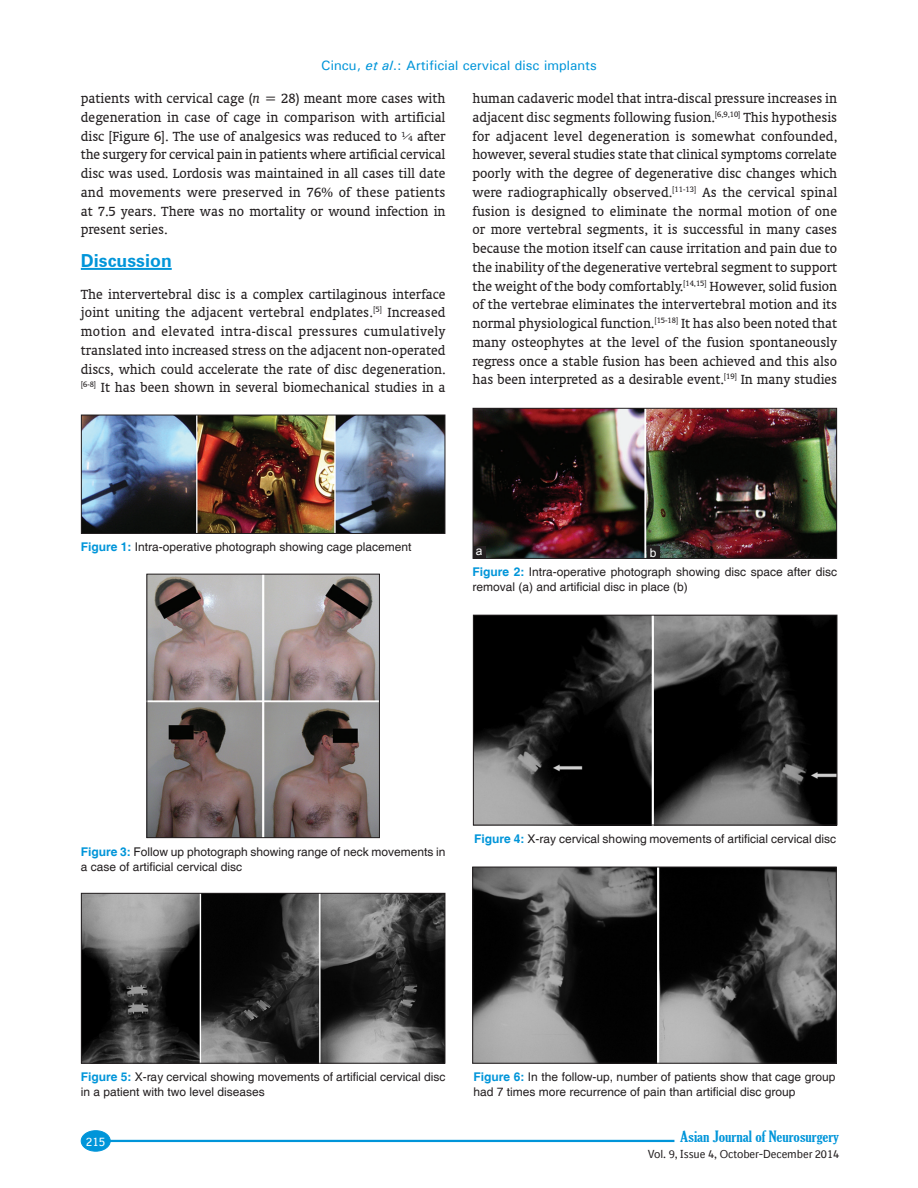
<style>
.page{position:relative;width:918px;height:1188px;background:#fff}
.page>*{position:absolute;margin:0;border:0;box-sizing:border-box;transform-origin:0 0}
.t1{font:700 18px "Zurich BT";color:#0095d9}
.TX{font:15px/18.8px "Oranda BT";color:#231f20;text-align:justify}
.RF_RECTO{font:extra-condensed 15px "Gloucester";color:#0095d9;scale:1.25 1}
.t2{font:500 13.5px "Univers";color:#0095d9}
.FGC{font:12px/15px "Helvetica";color:#231f20}
.FOLIO{font:12px "BI Sans";color:#fff}
.LABEL{font:12px "Arial";color:#fff}
.RF_RECTO_1{font:11.25px "BI Sans";letter-spacing:-.005em;color:#231f20}
.s1{font-style:italic}
.s2{font-weight:700;color:#0095d9}
</style>
<div class="page">
<hr style="left:100px;top:1140px;width:574px;height:2px;background:#0095d9">
<div style="left:81px;top:1131px;width:29px;height:20px;background:#0095d9;border-radius:50%"></div>
<div style="left:81px;top:1130px;width:30px;height:22px;border:1px solid #0095d9;border-radius:50%"></div>
<hr style="left:81px;top:268px;width:91px;height:2px;background:#0095d9">
<img style="left:83px;top:417px;width:360px;height:115px">
<div style="left:81px;top:415px;width:364px;height:119px;border:1px solid #231f20"></div>
<img style="left:475px;top:617px;width:360px;height:206px">
<div style="left:473px;top:615px;width:364px;height:210px;border:1px solid #231f20"></div>
<img style="left:475px;top:410px;width:360px;height:147px">
<div style="left:473px;top:408px;width:364px;height:151px;border:1px solid #231f20"></div>
<div style="left:647px;top:546px;width:12px;height:13px;background:#231f20"></div>
<div style="left:473px;top:546px;width:13px;height:13px;background:#231f20"></div>
<img style="left:83px;top:895px;width:360px;height:166px">
<div style="left:81px;top:893px;width:364px;height:170px;border:1px solid #231f20"></div>
<img style="left:474px;top:869px;width:360px;height:192px">
<div style="left:472px;top:867px;width:364px;height:196px;border:1px solid #231f20"></div>
<img style="left:149px;top:576px;width:229px;height:260px">
<div style="left:147px;top:574px;width:233px;height:264px;border:1px solid #231f20"></div>
<p class="t2" style="left:321px;top:57px;width:277px">Cincu, <span class="s1">et al</span>.: Artificial cervical disc implants</p>
<p class="TX" style="left:81px;top:89px;width:366px">patients with cervical cage (<span class="s1">n</span> = 28) meant more cases with degeneration in case of cage in comparison with artificial disc [Figure 6]. The use of analgesics was reduced to ¼ after the surgery for cervical pain in patients where artificial cervical disc was used. Lordosis was maintained in all cases till date and movements were preserved in 76% of these patients at 7.5 years. There was no mortality or wound infection in present series.</p>
<h1 class="t1" style="left:81px;top:250px;width:92px">Discussion</h1>
<p class="TX" style="left:81px;top:284px;width:366px">The intervertebral disc is a complex cartilaginous interface joint uniting the adjacent vertebral endplates.<sup>[5]</sup> Increased motion and elevated intra‑discal pressures cumulatively translated into increased stress on the adjacent non‑operated discs, which could accelerate the rate of disc degeneration. <sup>[6‑8]</sup> It has been shown in several biomechanical studies in a</p>
<p class="TX" style="left:472px;top:89px;width:366px">human cadaveric model that intra‑discal pressure increases in adjacent disc segments following fusion.<sup>[6,9,10]</sup> This hypothesis for adjacent level degeneration is somewhat confounded, however, several studies state that clinical symptoms correlate poorly with the degree of degenerative disc changes which were radiographically observed.<sup>[11‑13]</sup> As the cervical spinal fusion is designed to eliminate the normal motion of one or more vertebral segments, it is successful in many cases because the motion itself can cause irritation and pain due to the inability of the degenerative vertebral segment to support the weight of the body comfortably.<sup>[14,15]</sup> However, solid fusion of the vertebrae eliminates the intervertebral motion and its normal physiological function.<sup>[15‑18]</sup> It has also been noted that many osteophytes at the level of the fusion spontaneously regress once a stable fusion has been achieved and this also has been interpreted as a desirable event.<sup>[19]</sup> In many studies</p>
<p class="FGC" style="left:81px;top:540px;width:332px"><span class="s2">Figure 1:</span> Intra‑operative photograph showing cage placement</p>
<p class="LABEL" style="left:476px;top:543px;width:8px">a</p>
<p class="LABEL" style="left:650px;top:544px;width:8px">b</p>
<p class="FGC" style="left:472px;top:565px;width:366px"><span class="s2">Figure 2:</span> Intra‑operative photograph showing disc space after disc removal (a) and artificial disc in place (b)</p>
<p class="FGC" style="left:81px;top:844px;width:366px"><span class="s2">Figure 3:</span> Follow up photograph showing range of neck movements in a case of artificial cervical disc</p>
<p class="FGC" style="left:474px;top:832px;width:364px"><span class="s2">Figure 4:</span> X‑ray cervical showing movements of artificial cervical disc</p>
<p class="FGC" style="left:81px;top:1070px;width:366px"><span class="s2">Figure 5:</span> X‑ray cervical showing movements of artificial cervical disc in a patient with two level diseases</p>
<p class="FGC" style="left:473px;top:1070px;width:364px"><span class="s2">Figure 6:</span> In the follow‑up, number of patients show that cage group had 7 times more recurrence of pain than artificial disc group</p>
<p class="FOLIO" style="left:86px;top:1135px;width:21px">215</p>
<p class="RF_RECTO" style="left:680px;top:1128px;width:129px">Asian Journal of Neurosurgery</p>
<p class="RF_RECTO_1" style="left:648px;top:1148px;width:193px">Vol. 9, Issue 4, October‑December 2014</p>
</div>
